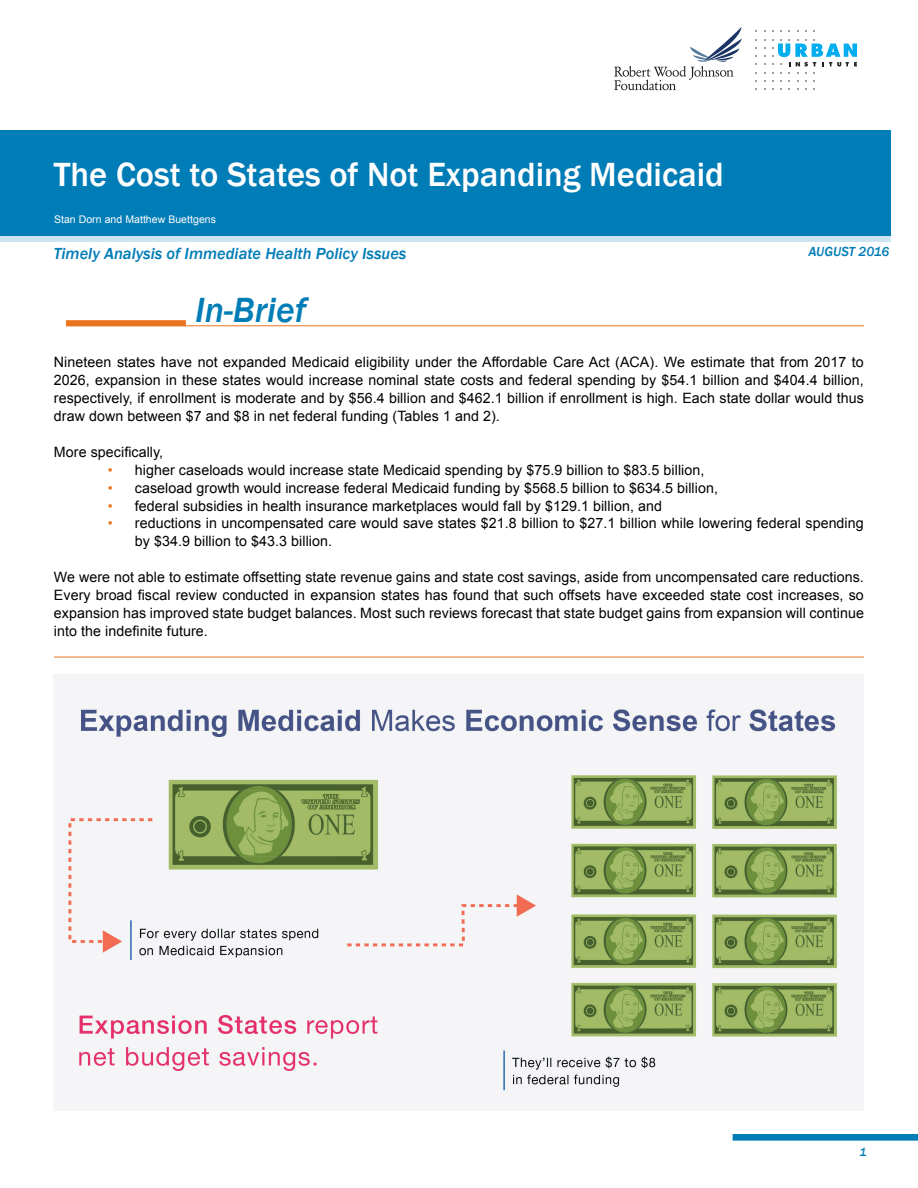
<style>
.page{position:relative;width:918px;height:1188px;background:#fff}
.page>*{position:absolute;margin:0;border:0;box-sizing:border-box;transform-origin:0 0}
.t1{font:italic 500 36px "Franklin Gothic";color:#007cb6}
.t2{font:500 34.5px "Franklin Gothic";color:#fff}
.t3{font:italic 500 16.5px "Franklin Gothic";color:#007cb6}
.t4{font:14.25px/18px "Arial";letter-spacing:.005em;color:#000;text-align:justify}
.t5{font:italic 500 13.5px "Franklin Gothic";color:#007cb6}
.t6{font:italic 500 12px "Franklin Gothic";color:#007cb6}
.t7{font:10.5px "Arial";letter-spacing:.005em;color:#fff}
.s1{color:#eb741f}
</style>
<div class="page">
<div style="left:733px;top:1135px;width:185px;height:6px;background:#5eacd0"></div>
<div style="left:733px;top:1134px;width:185px;height:6px;background:#007cb6"></div>
<div style="left:0;top:236px;width:891px;height:6px;background:#cde5f0"></div>
<div style="left:0;top:130px;width:891px;height:106px;background:#007cb6"></div>
<hr style="left:54px;top:657px;width:810px;height:1px;background:#eb741f">
<hr style="left:66px;top:325px;width:798px;height:1px;background:#eb741f">
<div style="left:66px;top:320px;width:120px;height:6px;background:#eb741f"></div>
<svg style="left:772px;top:39px;width:85px;height:34px"></svg>
<svg style="left:614px;top:27px;width:128px;height:63px"></svg>
<img style="left:64px;top:708px;width:775px;height:385px">
<h2 class="t2" style="left:54px;top:153px;width:671px">The Cost to States of Not Expanding Medicaid</h2>
<p class="t7" style="left:54px;top:212px;width:164px">Stan Dorn and Matthew Buettgens</p>
<p class="t3" style="left:54px;top:243px;width:354px">Timely Analysis of Immediate Health Policy Issues</p>
<h1 class="t1" style="left:195px;top:288px;width:113px">In-Brief</h1>
<p class="t5" style="left:808px;top:243px;width:82px">AUGUST 2016</p>
<p class="t4" style="left:54px;top:353px;width:812px">Nineteen states have not expanded Medicaid eligibility under the Affordable Care Act (ACA). We estimate that from 2017 to 2026, expansion in these states would increase nominal state costs and federal spending by $54.1 billion and $404.4 billion, respectively, if enrollment is moderate and by $56.4 billion and $462.1 billion if enrollment is high. Each state dollar would thus draw down between $7 and $8 in net federal funding (Tables 1 and 2).</p>
<p class="t4" style="left:54px;top:443px;width:111px">More specifically,</p>
<p class="t4" style="left:108px;top:461px;width:598px"><span class="s1">•</span> higher caseloads would increase state Medicaid spending by $75.9 billion to $83.5 billion,</p>
<p class="t4" style="left:108px;top:479px;width:612px"><span class="s1">•</span> caseload growth would increase federal Medicaid funding by $568.5 billion to $634.5 billion,</p>
<p class="t4" style="left:108px;top:497px;width:556px"><span class="s1">•</span> federal subsidies in health insurance marketplaces would fall by $129.1 billion, and</p>
<p class="t4" style="left:135px;top:515px;width:730px;text-indent:-27px"><span class="s1">•</span> reductions in uncompensated care would save states $21.8 billion to $27.1 billion while lowering federal spending by $34.9 billion to $43.3 billion.</p>
<p class="t4" style="left:54px;top:569px;width:811px">We were not able to estimate offsetting state revenue gains and state cost savings, aside from uncompensated care reductions.<br>Every broad fiscal review conducted in expansion states has found that such offsets have exceeded state cost increases, so expansion has improved state budget balances. Most such reviews forecast that state budget gains from expansion will continue into the indefinite future.</p>
<p class="t6" style="left:859px;top:1145px;width:9px">1</p>
</div>
